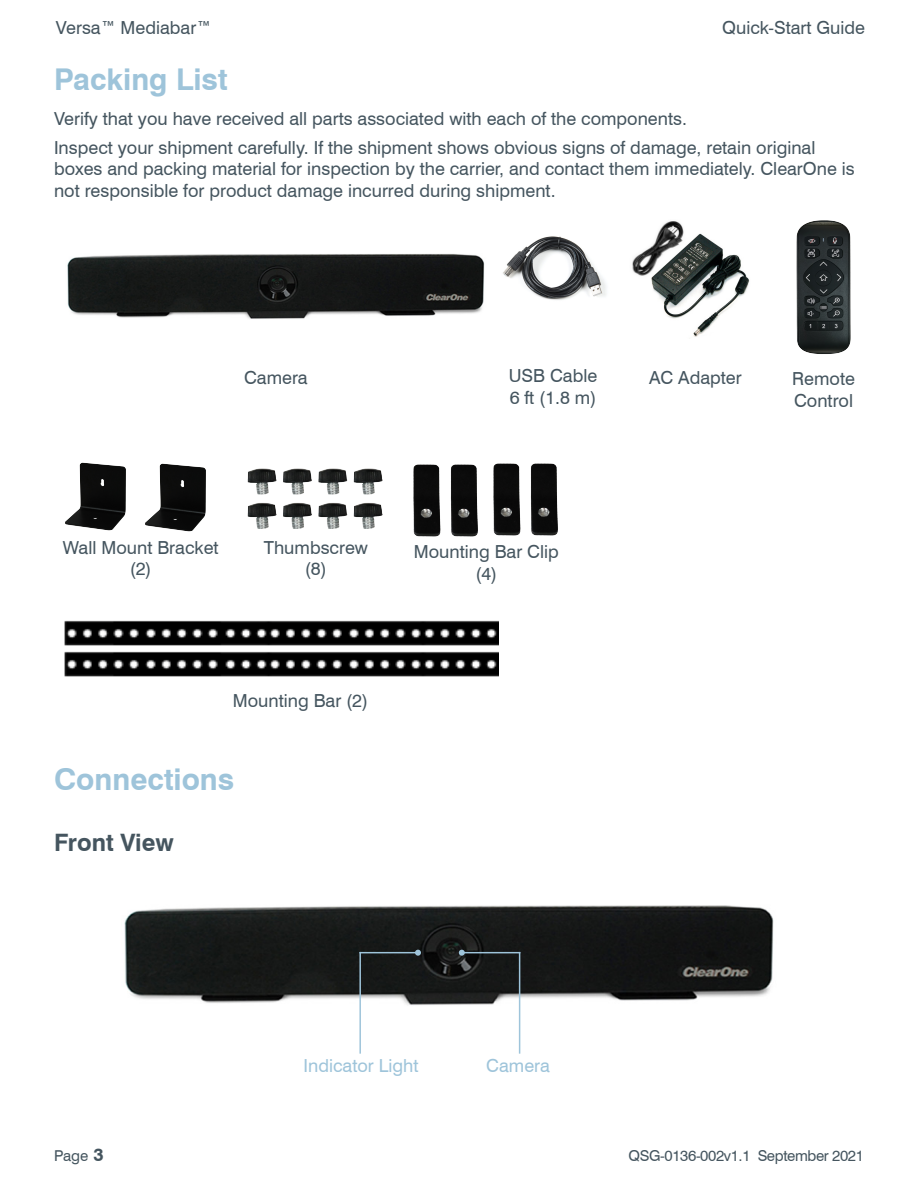
<style>
.page{position:relative;width:918px;height:1188px;background:#fff}
.page>*{position:absolute;margin:0;border:0;box-sizing:border-box;transform-origin:0 0}
.Parag_Heading_Lvl_1{font:700 30px "Swiss 721 BT";color:#9ec4da}
.t1{font:700 24px "Swiss 721 BT";color:#45555f}
.Parag_Body_No_spaceB{font:18px/21.6px "Swiss 721 BT";color:#45555f;text-align:center}
.t2{font:18px "Swiss 721 BT";color:#9ec4da}
.t3{font:15px "Swiss 721 BT";letter-spacing:-.025em;color:#45555f}
.s1{font-weight:700;font-size:18px}
</style>
<div class="page">
<img style="left:67px;top:254px;width:418px;height:65px">
<img style="left:796px;top:220px;width:55px;height:134px">
<img style="left:64px;top:620px;width:435px;height:57px">
<img style="left:65px;top:462px;width:61px;height:69px">
<img style="left:247px;top:468px;width:136px;height:61px">
<img style="left:503px;top:236px;width:103px;height:64px">
<img style="left:651px;top:233px;width:99px;height:104px">
<img style="left:632px;top:221px;width:54px;height:58px">
<img style="left:413px;top:464px;width:65px;height:73px">
<img style="left:493px;top:463px;width:65px;height:73px">
<img style="left:145px;top:463px;width:61px;height:69px">
<img style="left:124px;top:905px;width:650px;height:149px">
<hr style="left:359px;top:952px;width:59px;height:1px;background:#9ec4da">
<svg style="left:415px;top:950px;width:6px;height:6px"></svg>
<hr style="left:359px;top:952px;width:2px;height:102px;background:#9ec4da">
<hr style="left:462px;top:952px;width:58px;height:1px;background:#9ec4da">
<svg style="left:459px;top:950px;width:6px;height:6px"></svg>
<hr style="left:519px;top:952px;width:1px;height:102px;background:#9ec4da">
<p class="Parag_Body_No_spaceB" style="left:56px;top:17px;width:157px">Versa™ Mediabar™</p>
<p class="Parag_Body_No_spaceB" style="left:722px;top:17px;width:144px">Quick-Start Guide</p>
<p class="Parag_Heading_Lvl_1" style="left:54px;top:61px;width:175px">Packing List</p>
<p class="Parag_Body_No_spaceB" style="left:54px;top:108px;width:634px">Verify that you have received all parts associated with each of the components.</p>
<p class="Parag_Body_No_spaceB" style="left:54px;top:136px;width:802px;text-align:left">Inspect your shipment carefully. If the shipment shows obvious signs of damage, retain original boxes and packing material for inspection by the carrier, and contact them immediately. ClearOne is not responsible for product damage incurred during shipment.</p>
<p class="Parag_Body_No_spaceB" style="left:244px;top:367px;width:65px">Camera</p>
<p class="Parag_Body_No_spaceB" style="left:509px;top:365px;width:90px">USB Cable</p>
<p class="Parag_Body_No_spaceB" style="left:510px;top:387px;width:88px">6 ft (1.8 m)</p>
<p class="Parag_Body_No_spaceB" style="left:649px;top:367px;width:94px">AC Adapter</p>
<p class="Parag_Body_No_spaceB" style="left:792px;top:368px;width:64px">Remote</p>
<p class="Parag_Body_No_spaceB" style="left:794px;top:389px;width:61px">Control</p>
<p class="Parag_Body_No_spaceB" style="left:63px;top:536px;width:157px">Wall Mount Bracket (2)</p>
<p class="Parag_Body_No_spaceB" style="left:264px;top:536px;width:106px">Thumbscrew</p>
<p class="Parag_Body_No_spaceB" style="left:305px;top:558px;width:23px">(8)</p>
<p class="Parag_Body_No_spaceB" style="left:233px;top:689px;width:137px">Mounting Bar (2)</p>
<p class="Parag_Heading_Lvl_1" style="left:54px;top:761px;width:182px">Connections</p>
<p class="t1" style="left:54px;top:828px;width:121px">Front View</p>
<p class="Parag_Body_No_spaceB" style="left:414px;top:541px;width:147px">Mounting Bar Clip (4)</p>
<p class="t2" style="left:304px;top:1055px;width:116px">Indicator Light</p>
<p class="t2" style="left:486px;top:1055px;width:65px">Camera</p>
<p class="t3" style="left:54px;top:1146px;width:51px">Page <span class="s1">3</span></p>
<p class="t3" style="left:629px;top:1146px;width:237px">QSG-0136-002v1.1 September 2021</p>
</div>
